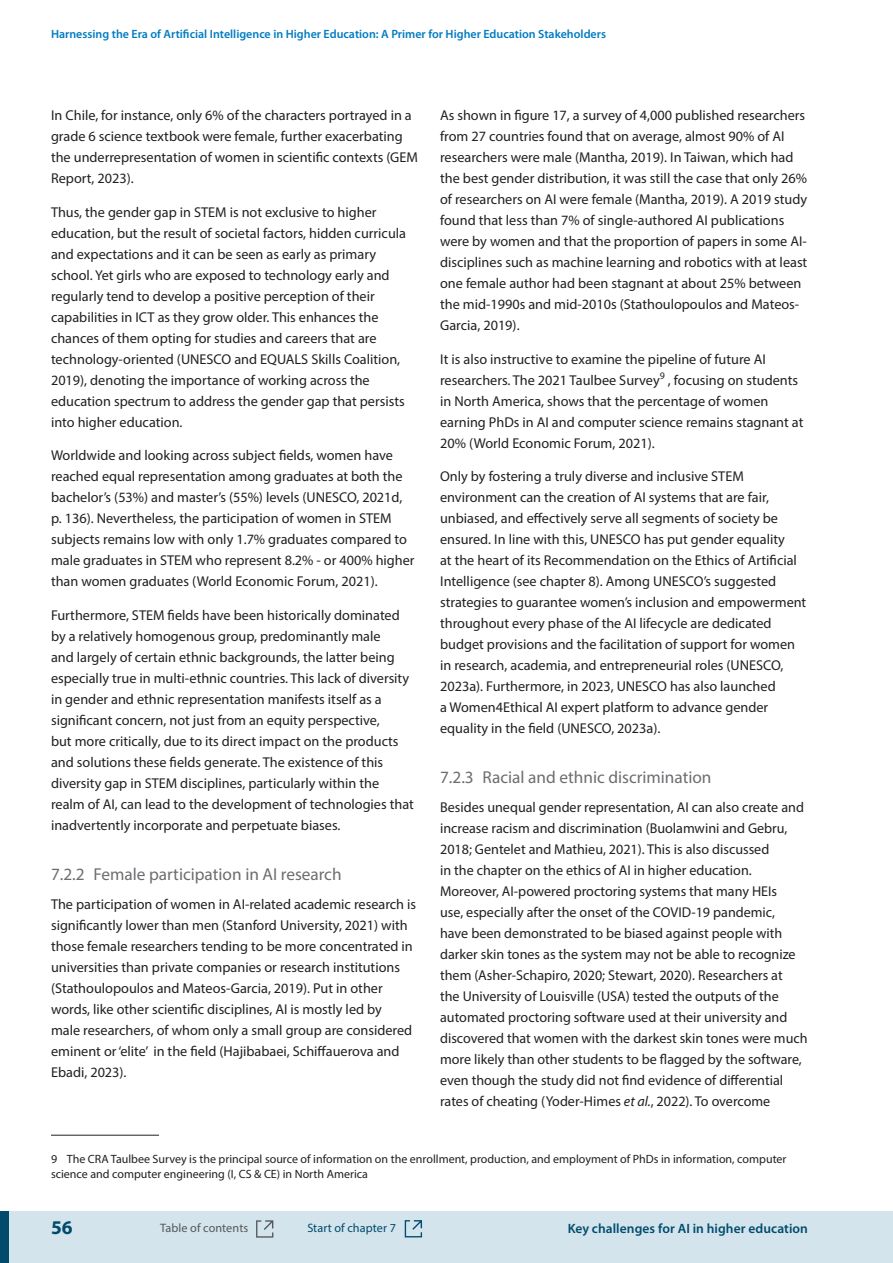
<style>
.page{position:relative;width:893px;height:1263px;background:#fff}
.page>*{position:absolute;margin:0;border:0;box-sizing:border-box;transform-origin:0 0}
.t1{font:700 19.5px "Myriad Pro";color:#004b6c}
.t2{font:17.25px "Myriad Pro";color:#6c6d70}
.t3{font:14.25px/21px "Myriad Pro";color:#231f20}
.t4{font:600 13.5px "Myriad Pro";letter-spacing:.005em;color:#004b6c}
.t5{font:12.15px "Myriad Pro";letter-spacing:.005em;color:#57585a}
.t6{font:12.15px "Myriad Pro";letter-spacing:.005em;color:#004b6c}
.t7{font:12px/15px "Myriad Pro";color:#231f20}
.t8{font:600 12px "Myriad Pro";color:#007cc2}
.s1{font-style:italic}
</style>
<div class="page">
<div style="left:0;top:1212px;width:893px;height:51px;background:#d3e4ed"></div>
<div style="left:0;top:1212px;width:8px;height:51px;background:#004b6c"></div>
<svg style="left:256px;top:1220px;width:17px;height:17px"></svg>
<svg style="left:405px;top:1220px;width:17px;height:17px"></svg>
<hr style="left:51px;top:1135px;width:108px;height:1px;background:#231f20">
<p class="t8" style="left:51px;top:28px;width:557px">Harnessing the Era of Artificial Intelligence in Higher Education: A Primer for Higher Education Stakeholders</p>
<p class="t3" style="left:51px;top:104px;width:368px">In Chile, for instance, only 6% of the characters portrayed in a grade 6 science textbook were female, further exacerbating the underrepresentation of women in scientific contexts (GEM Report, 2023).</p>
<p class="t3" style="left:51px;top:201px;width:357px">Thus, the gender gap in STEM is not exclusive to higher education, but the result of societal factors, hidden curricula and expectations and it can be seen as early as primary school. Yet girls who are exposed to technology early and regularly tend to develop a positive perception of their capabilities in ICT as they grow older. This enhances the chances of them opting for studies and careers that are technology-oriented (UNESCO and EQUALS Skills Coalition, 2019), denoting the importance of working across the education spectrum to address the gender gap that persists into higher education.</p>
<p class="t3" style="left:51px;top:445px;width:365px">Worldwide and looking across subject fields, women have reached equal representation among graduates at both the bachelor’s (53%) and master’s (55%) levels (UNESCO, 2021d, p. 136). Nevertheless, the participation of women in STEM subjects remains low with only 1.7% graduates compared to male graduates in STEM who represent 8.2% - or 400% higher than women graduates (World Economic Forum, 2021).</p>
<p class="t3" style="left:51px;top:605px;width:364px">Furthermore, STEM fields have been historically dominated by a relatively homogenous group, predominantly male<br>and largely of certain ethnic backgrounds, the latter being especially true in multi-ethnic countries. This lack of diversity in gender and ethnic representation manifests itself as a significant concern, not just from an equity perspective,<br>but more critically, due to its direct impact on the products and solutions these fields generate. The existence of this diversity gap in STEM disciplines, particularly within the realm of AI, can lead to the development of technologies that inadvertently incorporate and perpetuate biases.</p>
<p class="t2" style="left:51px;top:863px;width:292px">7.2.2 Female participation in AI research</p>
<p class="t3" style="left:51px;top:894px;width:367px">The participation of women in AI-related academic research is significantly lower than men (Stanford University, 2021) with those female researchers tending to be more concentrated in universities than private companies or research institutions (Stathoulopoulos and Mateos-Garcia, 2019). Put in other words, like other scientific disciplines, AI is mostly led by<br>male researchers, of whom only a small group are considered eminent or ‘elite’ in the field (Hajibabaei, Schiffauerova and Ebadi, 2023).</p>
<p class="t3" style="left:440px;top:104px;width:369px">As shown in figure 17, a survey of 4,000 published researchers from 27 countries found that on average, almost 90% of AI researchers were male (Mantha, 2019). In Taiwan, which had the best gender distribution, it was still the case that only 26% of researchers on AI were female (Mantha, 2019). A 2019 study found that less than 7% of single-authored AI publications were by women and that the proportion of papers in some AI&shy;disciplines such as machine learning and robotics with at least one female author had been stagnant at about 25% between the mid-1990s and mid-2010s (Stathoulopoulos and Mateos-Garcia, 2019).</p>
<p class="t3" style="left:440px;top:348px;width:365px">It is also instructive to examine the pipeline of future AI researchers. The 2021 Taulbee Survey<sup>9</sup> , focusing on students in North America, shows that the percentage of women earning PhDs in AI and computer science remains stagnant at 20% (World Economic Forum, 2021).</p>
<p class="t3" style="left:440px;top:466px;width:368px">Only by fostering a truly diverse and inclusive STEM environment can the creation of AI systems that are fair, unbiased, and effectively serve all segments of society be ensured. In line with this, UNESCO has put gender equality<br>at the heart of its Recommendation on the Ethics of Artificial Intelligence (see chapter 8). Among UNESCO’s suggested strategies to guarantee women’s inclusion and empowerment throughout every phase of the AI lifecycle are dedicated budget provisions and the facilitation of support for women in research, academia, and entrepreneurial roles (UNESCO, 2023a). Furthermore, in 2023, UNESCO has also launched<br>a Women4Ethical AI expert platform to advance gender equality in the field (UNESCO, 2023a).</p>
<p class="t2" style="left:440px;top:766px;width:273px">7.2.3 Racial and ethnic discrimination</p>
<p class="t3" style="left:440px;top:797px;width:369px">Besides unequal gender representation, AI can also create and increase racism and discrimination (Buolamwini and Gebru, 2018; Gentelet and Mathieu, 2021). This is also discussed<br>in the chapter on the ethics of AI in higher education.<br>Moreover, AI-powered proctoring systems that many HEIs<br>use, especially after the onset of the COVID-19 pandemic,<br>have been demonstrated to be biased against people with darker skin tones as the system may not be able to recognize them (Asher-Schapiro, 2020; Stewart, 2020). Researchers at<br>the University of Louisville (USA) tested the outputs of the automated proctoring software used at their university and discovered that women with the darkest skin tones were much more likely than other students to be flagged by the software, even though the study did not find evidence of differential rates of cheating (Yoder-Himes <span class="s1">et al.</span>, 2022). To overcome</p>
<p class="t7" style="left:51px;top:1151px;width:737px">9 The CRA Taulbee Survey is the principal source of information on the enrollment, production, and employment of PhDs in information, computer science and computer engineering (I, CS &amp; CE) in North America</p>
<h1 class="t1" style="left:51px;top:1215px;width:23px">56</h1>
<p class="t4" style="left:568px;top:1221px;width:242px">Key challenges for AI in higher education</p>
<p class="t5" style="left:160px;top:1221px;width:90px">Table of contents</p>
<p class="t6" style="left:307px;top:1220px;width:90px">Start of chapter 7</p>
</div>
